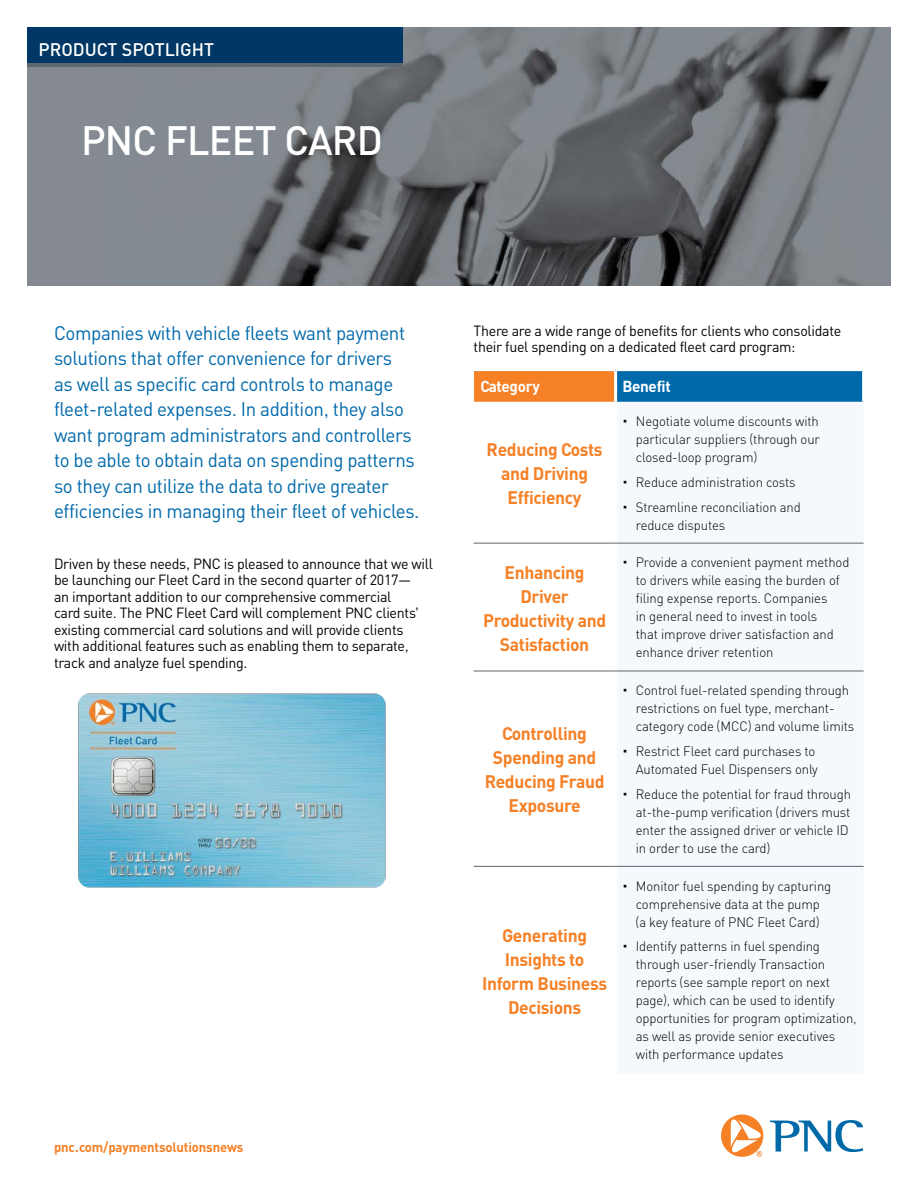
<style>
.page{position:relative;width:918px;height:1188px;background:#fff}
.page>*{position:absolute;margin:0;border:0;box-sizing:border-box;transform-origin:0 0}
.article_page_1_headl{font:500 40.5px "PNC Sans";letter-spacing:-.02em;color:#fff}
.x_copy_intro_blue{font:19.5px/25.5px "PNC Sans";letter-spacing:-.02em;color:#0069aa;scale:.96 1}
.a_body_copy_9_75_on{font:700 18px/24px "PNC Sans";letter-spacing:-.02em;color:#f58025;text-align:center}
.t1{font:500 18px "PNC Sans";color:#fff}
.a_table_copy_black{font:700 15.75px "PNC Sans";letter-spacing:-.02em;color:#fff}
.a_body_copy_9_75_on-2{font:14.7px/16.5px "PNC Sans";letter-spacing:-.02em;color:#000}
.t2{font:300 13.5px/18px "PNC Sans";letter-spacing:-.01em;color:#000}
.t3{font:700 13.5px "PNC Sans";letter-spacing:-.01em;color:#f58025}
</style>
<div class="page">
<svg style="left:770px;top:1120px;width:93px;height:32px"></svg>
<svg style="left:721px;top:1114px;width:42px;height:43px"></svg>
<img style="left:27px;top:27px;width:864px;height:258px">
<div style="left:27px;top:27px;width:376px;height:39px;background:#003764"></div>
<hr style="left:27px;top:63px;width:376px;height:4px;background:#5c676f">
<img style="left:78px;top:693px;width:308px;height:195px">
<div style="left:474px;top:370px;width:142px;height:32px;background:#f58025"></div>
<div style="left:616px;top:370px;width:248px;height:32px;background:#0069aa"></div>
<svg style="left:474px;top:542px;width:140px;height:324px"></svg>
<div style="left:617px;top:542px;width:247px;height:324px;background:#f5f8fc"></div>
<hr style="left:474px;top:368px;width:142px;height:3px;background:#fff">
<hr style="left:616px;top:368px;width:249px;height:3px;background:#fff">
<hr style="left:614px;top:371px;width:3px;height:31px;background:#fff">
<hr style="left:862px;top:371px;width:3px;height:31px;background:#fff">
<hr style="left:616px;top:543px;width:248px;height:1px;background:#5c676f">
<hr style="left:616px;top:671px;width:248px;height:1px;background:#5c676f">
<hr style="left:616px;top:866px;width:248px;height:1px;background:#5c676f">
<hr style="left:474px;top:543px;width:142px;height:1px;background:#5c676f">
<hr style="left:474px;top:671px;width:142px;height:1px;background:#5c676f">
<hr style="left:474px;top:866px;width:142px;height:1px;background:#5c676f">
<p class="t1" style="left:38px;top:38px;width:177px">PRODUCT SPOTLIGHT</p>
<p class="article_page_1_headl" style="left:81px;top:114px;width:304px">PNC FLEET CARD</p>
<p class="x_copy_intro_blue" style="left:54px;top:320px;width:382px">Companies with vehicle fleets want payment solutions that offer convenience for drivers<br>as well as specific card controls to manage fleet-related expenses. In addition, they also want program administrators and controllers to be able to obtain data on spending patterns so they can utilize the data to drive greater efficiencies in managing their fleet of vehicles.</p>
<p class="a_body_copy_9_75_on-2" style="left:54px;top:555px;width:380px">Driven by these needs, PNC is pleased to announce that we will be launching our Fleet Card in the second quarter of 2017—<br>an important addition to our comprehensive commercial<br>card suite. The PNC Fleet Card will complement PNC clients’ existing commercial card solutions and will provide clients<br>with additional features such as enabling them to separate, track and analyze fuel spending.</p>
<p class="t3" style="left:54px;top:1138px;width:191px">pnc.com/paymentsolutionsnews</p>
<p class="a_body_copy_9_75_on-2" style="left:474px;top:322px;width:369px">There are a wide range of benefits for clients who consolidate their fuel spending on a dedicated fleet card program:</p>
<p class="a_table_copy_black" style="left:480px;top:376px;width:61px">Category</p>
<p class="a_table_copy_black" style="left:622px;top:376px;width:50px">Benefit</p>
<p class="a_body_copy_9_75_on" style="left:487px;top:437px;width:117px">Reducing Costs and Driving<br>Efficiency</p>
<p class="t2" style="left:636px;top:412px;width:186px;text-align:justify;text-indent:-14px">• Negotiate volume discounts with particular suppliers (through our closed-loop program)</p>
<p class="t2" style="left:622px;top:473px;width:175px">• Reduce administration costs</p>
<p class="t2" style="left:636px;top:498px;width:166px;text-indent:-14px">• Streamline reconciliation and reduce disputes</p>
<p class="a_body_copy_9_75_on" style="left:483px;top:559px;width:125px">Enhancing<br>Driver<br>Productivity and<br>Satisfaction</p>
<p class="t2" style="left:636px;top:554px;width:215px;text-indent:-14px">• Provide a convenient payment method to drivers while easing the burden of filing expense reports. Companies<br>in general need to invest in tools<br>that improve driver satisfaction and enhance driver retention</p>
<p class="a_body_copy_9_75_on" style="left:485px;top:721px;width:121px">Controlling<br>Spending and<br>Reducing Fraud<br>Exposure</p>
<p class="a_body_copy_9_75_on" style="left:482px;top:922px;width:126px">Generating<br>Insights to<br>Inform Business<br>Decisions</p>
<p class="t2" style="left:636px;top:681px;width:220px;text-indent:-14px">• Control fuel-related spending through restrictions on fuel type, merchant&shy;category code (MCC) and volume limits</p>
<p class="t2" style="left:622px;top:742px;width:197px;text-align:right">• Restrict Fleet card purchases to<br>Automated Fuel Dispensers only</p>
<p class="t2" style="left:636px;top:785px;width:217px;text-indent:-14px">• Reduce the potential for fraud through at-the-pump verification (drivers must enter the assigned driver or vehicle ID in order to use the card)</p>
<p class="t2" style="left:622px;top:877px;width:210px;text-align:center">• Monitor fuel spending by capturing comprehensive data at the pump<br>(a key feature of PNC Fleet Card)</p>
<p class="t2" style="left:636px;top:937px;width:222px;text-indent:-14px">• Identify patterns in fuel spending through user-friendly Transaction reports (see sample report on next page), which can be used to identify opportunities for program optimization, as well as provide senior executives with performance updates</p>
</div>
